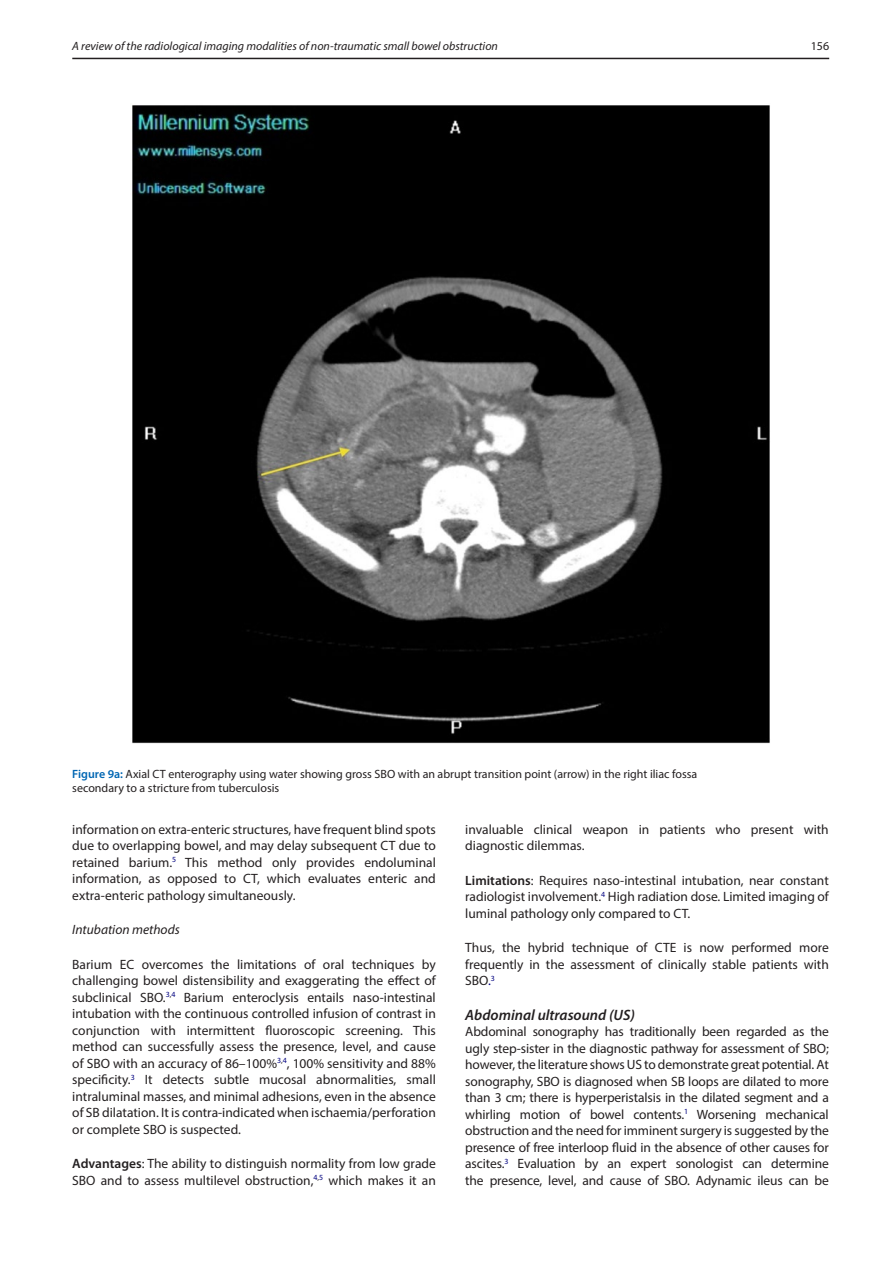
<style>
.page{position:relative;width:893px;height:1263px;background:#fff}
.page>*{position:absolute;margin:0;border:0;box-sizing:border-box;transform-origin:0 0}
.t1{font:italic 600 15px "Myriad Pro";color:#231f20}
.t2{font:13.5px/16.5px "Myriad Pro";color:#231f20;text-align:justify}
.t3{font:italic 13.5px "Myriad Pro";color:#231f20}
.t4{font:12px/14.4px "Myriad Pro";color:#231f20}
.t5{font:italic 12px "Myriad Pro";color:#231f20}
.s1{font-weight:600;color:#0166b3}
.s2{font-weight:600}
.s3{color:#000080}
</style>
<div class="page">
<hr style="left:72px;top:58px;width:757px;height:1px;background:#231f20">
<img style="left:132px;top:105px;width:638px;height:639px">
<p class="t5" style="left:72px;top:39px;width:427px">A review of the radiological imaging modalities of non-traumatic small bowel obstruction</p>
<p class="t4" style="left:811px;top:39px;width:20px">156</p>
<p class="t4" style="left:72px;top:766px;width:627px"><span class="s1">Figure 9a:</span> Axial CT enterography using water showing gross SBO with an abrupt transition point (arrow) in the right iliac fossa secondary to a stricture from tuberculosis</p>
<p class="t2" style="left:72px;top:821px;width:365px">information on extra-enteric structures, have frequent blind spots due to overlapping bowel, and may delay subsequent CT due to retained barium.<sup>5</sup> This method only provides endoluminal information, as opposed to CT, which evaluates enteric and extra-enteric pathology simultaneously.</p>
<p class="t3" style="left:72px;top:921px;width:109px">Intubation methods</p>
<p class="t2" style="left:72px;top:956px;width:365px">Barium EC overcomes the limitations of oral techniques by challenging bowel distensibility and exaggerating the effect of subclinical SBO.<sup>3</sup><sup>,</sup><sup>4</sup> Barium enteroclysis entails naso-intestinal intubation with the continuous controlled infusion of contrast in conjunction with intermittent fluoroscopic screening. This method can successfully assess the presence, level, and cause of SBO with an accuracy of 86–100%<sup>3</sup><sup>,</sup><sup>4</sup>, 100% sensitivity and 88% specificity.<sup>3</sup> It detects subtle mucosal abnormalities, small intraluminal masses, and minimal adhesions, even in the absence of SB dilatation. It is contra-indicated when ischaemia/perforation or complete SBO is suspected.</p>
<p class="t2" style="left:72px;top:1155px;width:365px"><span class="s2">Advantages</span>: The ability to distinguish normality from low grade<br>SBO and to assess multilevel obstruction,<sup>4</sup><sup>,</sup><sup>5</sup> which makes it an</p>
<p class="t2" style="left:465px;top:821px;width:365px">invaluable clinical weapon in patients who present with diagnostic dilemmas.</p>
<p class="t2" style="left:465px;top:872px;width:365px"><span class="s2">Limitations</span>: Requires naso-intestinal intubation, near constant radiologist involvement.<sup>4</sup> High radiation dose. Limited imaging of luminal pathology only compared to CT.</p>
<p class="t2" style="left:465px;top:939px;width:365px">Thus, the hybrid technique of CTE is now performed more frequently in the assessment of clinically stable patients with SBO<span class="s3">.</span><sup>3</sup></p>
<p class="t1" style="left:465px;top:1005px;width:171px">Abdominal ultrasound (US)</p>
<p class="t2" style="left:465px;top:1023px;width:365px">Abdominal sonography has traditionally been regarded as the ugly step-sister in the diagnostic pathway for assessment of SBO; however, the literature shows US to demonstrate great potential. At sonography, SBO is diagnosed when SB loops are dilated to more than 3 cm; there is hyperperistalsis in the dilated segment and a whirling motion of bowel contents.<sup>1</sup> Worsening mechanical obstruction and the need for imminent surgery is suggested by the presence of free interloop fluid in the absence of other causes for ascites.<sup>3</sup> Evaluation by an expert sonologist can determine the presence, level, and cause of SBO. Adynamic ileus can be</p>
</div>
